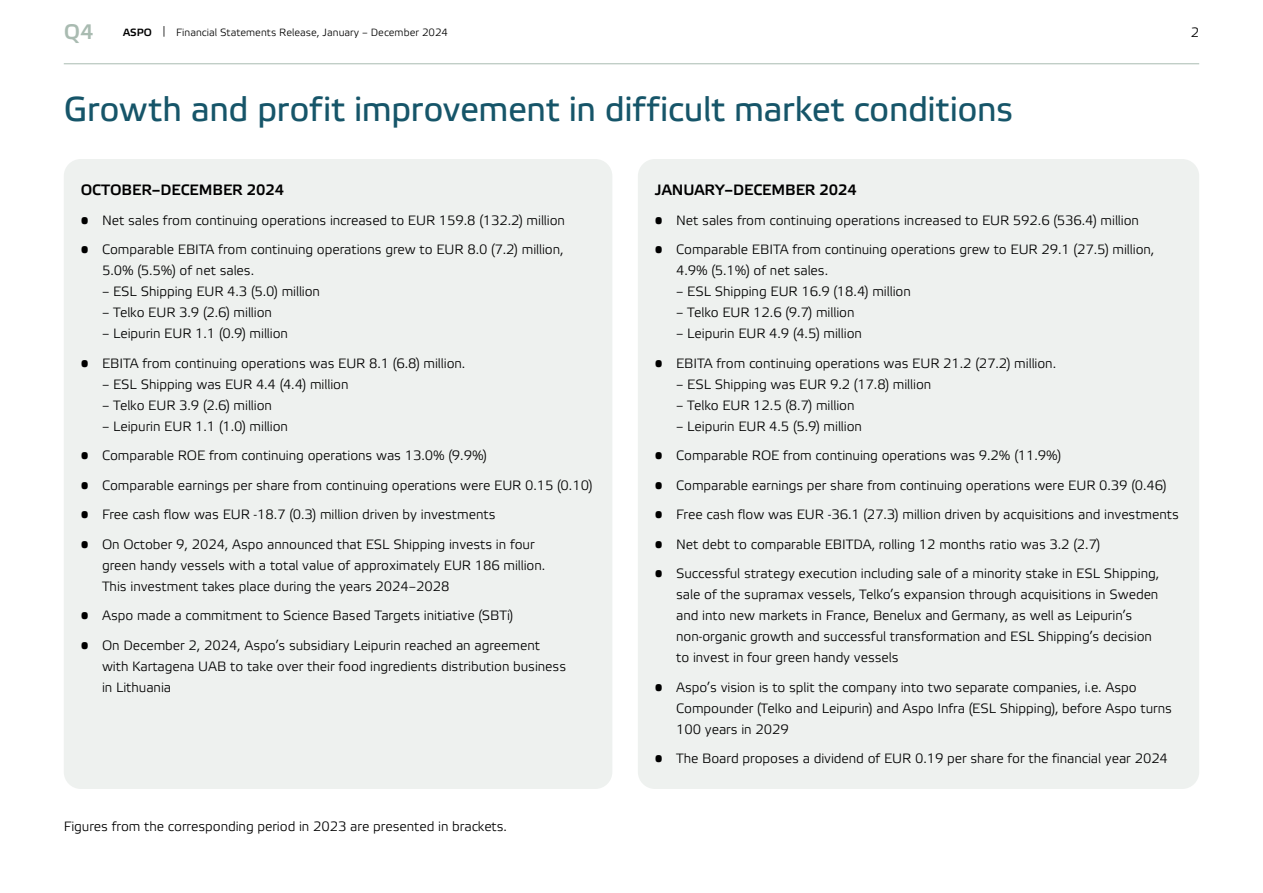
<style>
.page{position:relative;width:1263px;height:893px;background:#fff}
.page>*{position:absolute;margin:0;border:0;box-sizing:border-box;transform-origin:0 0}
.t1{font:34.5px "Etelka Text";letter-spacing:-.015em;color:#165569}
.t2{font:700 21px "Etelka Light Pro";color:#a9bbb1}
.t3{font:700 15px "Etelka Light Pro";letter-spacing:-.005em;color:#000}
.t4{font:300 13.5px/21px "Etelka";letter-spacing:-.005em;color:#000}
.t5{font:13.5px "Etelka Light Pro";color:#000}
.t6{font:10.5px "Etelka Light Pro";color:#000}
.s1{font-weight:700}
</style>
<div class="page">
<hr style="left:64px;top:64px;width:1135px;height:1px;background:#a9bbb1">
<div style="left:64px;top:159px;width:548px;height:630px;background:#eef1ef;border-radius:17px"></div>
<div style="left:638px;top:159px;width:561px;height:630px;background:#eef1ef;border-radius:17px"></div>
<h2 class="t2" style="left:64px;top:21px;width:31px">Q4</h2>
<p class="t6" style="left:123px;top:26px;width:326px"><span class="s1">ASPO</span> | Financial Statements Release, January – December 2024</p>
<p class="t5" style="left:1191px;top:25px;width:10px">2</p>
<h1 class="t1" style="left:64px;top:88px;width:951px">Growth and profit improvement in difficult market conditions</h1>
<p class="t3" style="left:81px;top:182px;width:205px">OCTOBER–DECEMBER 2024</p>
<p class="t4" style="left:81px;top:210px;width:486px">• Net sales from continuing operations increased to EUR 159.8 (132.2) million</p>
<p class="t4" style="left:102px;top:239px;width:463px;text-indent:-21px">• Comparable EBITA from continuing operations grew to EUR 8.0 (7.2) million,<br>5.0% (5.5%) of net sales.</p>
<p class="t4" style="left:102px;top:282px;width:220px">– ESL Shipping EUR 4.3 (5.0) million</p>
<p class="t4" style="left:102px;top:303px;width:172px">– Telko EUR 3.9 (2.6) million</p>
<p class="t4" style="left:102px;top:324px;width:188px">– Leipurin EUR 1.1 (0.9) million</p>
<p class="t4" style="left:81px;top:353px;width:386px">• EBITA from continuing operations was EUR 8.1 (6.8) million.</p>
<p class="t4" style="left:102px;top:374px;width:248px">– ESL Shipping was EUR 4.4 (4.4) million</p>
<p class="t4" style="left:102px;top:395px;width:172px">– Telko EUR 3.9 (2.6) million</p>
<p class="t4" style="left:102px;top:416px;width:188px">– Leipurin EUR 1.1 (1.0) million</p>
<p class="t4" style="left:81px;top:446px;width:408px">• Comparable ROE from continuing operations was 13.0% (9.9%)</p>
<p class="t4" style="left:81px;top:475px;width:513px">• Comparable earnings per share from continuing operations were EUR 0.15 (0.10)</p>
<p class="t4" style="left:81px;top:505px;width:416px">• Free cash flow was EUR -18.7 (0.3) million driven by investments</p>
<p class="t4" style="left:102px;top:534px;width:445px;text-indent:-21px">• On October 9, 2024, Aspo announced that ESL Shipping invests in four green handy vessels with a total value of approximately EUR 186 million.<br>This investment takes place during the years 2024–2028</p>
<p class="t4" style="left:81px;top:606px;width:434px">• Aspo made a commitment to Science Based Targets initiative (SBTi)</p>
<p class="t4" style="left:102px;top:635px;width:466px;text-indent:-21px">• On December 2, 2024, Aspo’s subsidiary Leipurin reached an agreement with Kartagena UAB to take over their food ingredients distribution business in Lithuania</p>
<p class="t4" style="left:64px;top:816px;width:445px">Figures from the corresponding period in 2023 are presented in brackets.</p>
<p class="t3" style="left:655px;top:182px;width:203px">JANUARY–DECEMBER 2024</p>
<p class="t4" style="left:655px;top:210px;width:486px">• Net sales from continuing operations increased to EUR 592.6 (536.4) million</p>
<p class="t4" style="left:676px;top:239px;width:480px;text-indent:-21px">• Comparable EBITA from continuing operations grew to EUR 29.1 (27.5) million,<br>4.9% (5.1%) of net sales.</p>
<p class="t4" style="left:676px;top:282px;width:236px">– ESL Shipping EUR 16.9 (18.4) million</p>
<p class="t4" style="left:676px;top:303px;width:180px">– Telko EUR 12.6 (9.7) million</p>
<p class="t4" style="left:676px;top:324px;width:187px">– Leipurin EUR 4.9 (4.5) million</p>
<p class="t4" style="left:655px;top:353px;width:403px">• EBITA from continuing operations was EUR 21.2 (27.2) million.</p>
<p class="t4" style="left:676px;top:374px;width:257px">– ESL Shipping was EUR 9.2 (17.8) million</p>
<p class="t4" style="left:676px;top:395px;width:180px">– Telko EUR 12.5 (8.7) million</p>
<p class="t4" style="left:676px;top:416px;width:187px">– Leipurin EUR 4.5 (5.9) million</p>
<p class="t4" style="left:655px;top:446px;width:408px">• Comparable ROE from continuing operations was 9.2% (11.9%)</p>
<p class="t4" style="left:655px;top:475px;width:513px">• Comparable earnings per share from continuing operations were EUR 0.39 (0.46)</p>
<p class="t4" style="left:655px;top:505px;width:525px">• Free cash flow was EUR -36.1 (27.3) million driven by acquisitions and investments</p>
<p class="t4" style="left:655px;top:534px;width:447px">• Net debt to comparable EBITDA, rolling 12 months ratio was 3.2 (2.7)</p>
<p class="t4" style="left:676px;top:564px;width:485px;text-indent:-21px">• Successful strategy execution including sale of a minority stake in ESL Shipping, sale of the supramax vessels, Telko’s expansion through acquisitions in Sweden and into new markets in France, Benelux and Germany, as well as Leipurin’s non-organic growth and successful transformation and ESL Shipping’s decision to invest in four green handy vessels</p>
<p class="t4" style="left:676px;top:677px;width:497px;text-indent:-21px">• Aspo’s vision is to split the company into two separate companies, i.e. Aspo<br>Compounder (Telko and Leipurin) and Aspo Infra (ESL Shipping), before Aspo turns<br>100 years in 2029</p>
<p class="t4" style="left:655px;top:749px;width:515px">• The Board proposes a dividend of EUR 0.19 per share for the financial year 2024</p>
</div>
